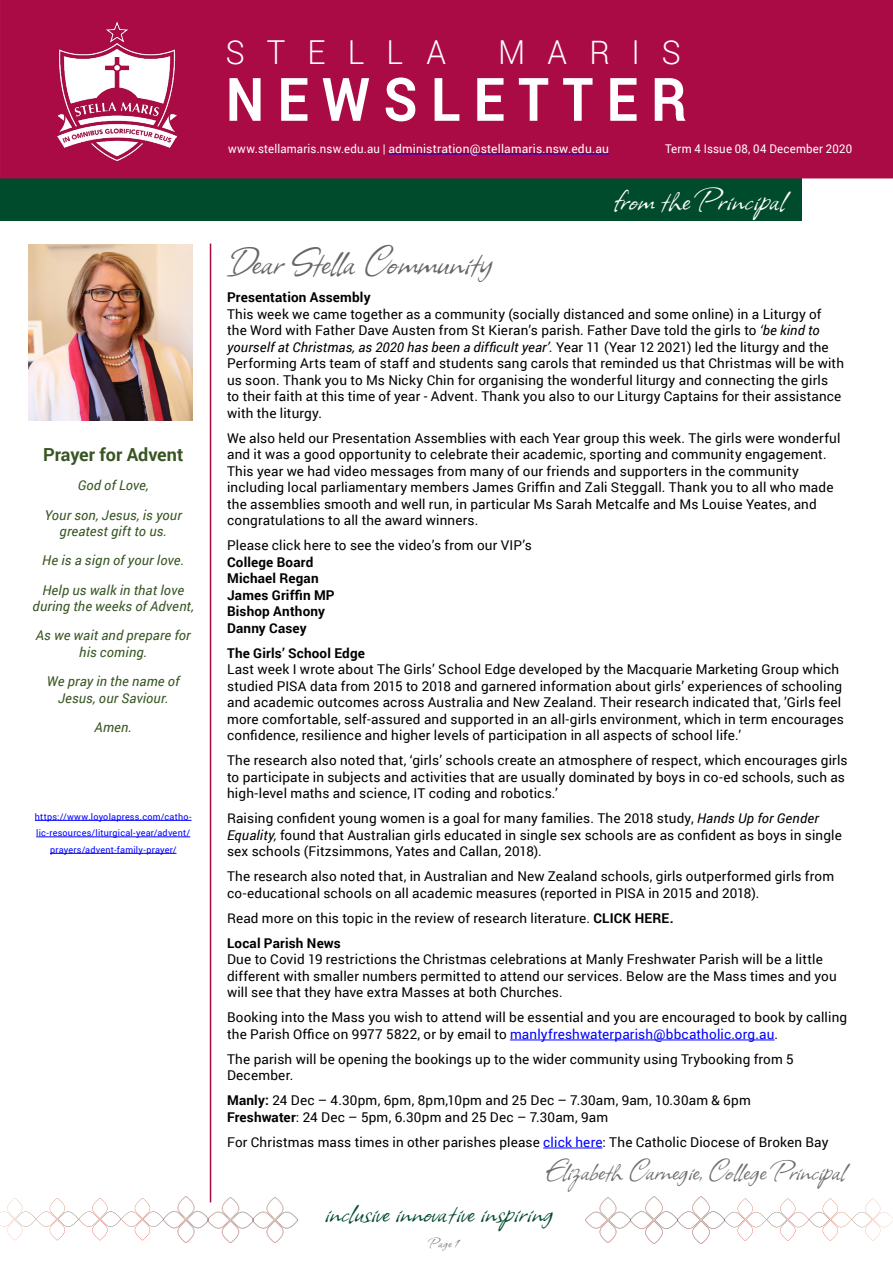
<style>
.page{position:relative;width:893px;height:1263px;background:#fff}
.page>*{position:absolute;margin:0;border:0;box-sizing:border-box;transform-origin:0 0}
.t1{font:700 60px "Roboto";color:#fff;scale:.9 1}
.t2{font:45px "Allison ROB";letter-spacing:-.015em;color:#676767}
.t3{font:37.5px "Allison ROB";color:#fff}
.t4{font:34.5px "Allison ROB";color:#004b2c}
.t5{font:33px "Allison ROB";letter-spacing:-.01em;color:#6d6e71}
.t6{font:300 33px "Roboto";letter-spacing:.71em;color:#fff;scale:.95 1}
.t7{font:700 18px "Roboto";letter-spacing:-.005em;color:#385623}
.t8{font:16.5px "Allison ROB";color:#747779}
.t9{font:13.5px/16.5px "Roboto";letter-spacing:.01em;color:#000}
.t10{font:italic 13.5px/29.2px "Roboto";letter-spacing:.01em;color:#385623;text-align:center}
.t11{font:700 13.5px/16.5px "Roboto";letter-spacing:.01em;color:#000}
.t12{font:12px "Roboto";letter-spacing:.02em;color:#fff;scale:.95 1}
.t13{font:9px/16.5px "Roboto";letter-spacing:.025em;color:#00f;text-align:center}
.s1{font-style:italic}
.s2{font-weight:700}
.s3{color:#00f}
</style>
<div class="page">
<img style="left:585px;top:1196px;width:139px;height:47px">
<svg style="left:0;top:1198px;width:163px;height:42px"></svg>
<svg style="left:724px;top:1198px;width:169px;height:43px"></svg>
<img style="left:163px;top:1197px;width:135px;height:46px">
<hr style="left:510px;top:1039px;width:265px;height:1px;background:#00f">
<hr style="left:543px;top:1147px;width:59px;height:1px;background:#00f">
<hr style="left:210px;top:244px;width:1px;height:958px;background:#ab0b45">
<div style="left:0;top:178px;width:801px;height:43px;background:#004b2c"></div>
<div style="left:0;top:0;width:893px;height:178px;background:#ab0b45"></div>
<hr style="left:388px;top:154px;width:221px;height:1px;background:#00f">
<img style="left:57px;top:21px;width:119px;height:140px">
<hr style="left:35px;top:820px;width:157px;height:1px;background:#00f">
<hr style="left:36px;top:836px;width:154px;height:1px;background:#00f">
<hr style="left:50px;top:853px;width:126px;height:1px;background:#00f">
<img style="left:28px;top:245px;width:165px;height:175px">
<h3 class="t7" style="left:43px;top:442px;width:142px">Prayer for Advent</h3>
<p class="t10" style="left:45px;top:470px;width:139px">God of Love,<br>Your son, Jesus, is your</p>
<p class="t10" style="left:42px;top:516px;width:143px">greatest gift to us.<br>He is a sign of your love.<br>Help us walk in that love</p>
<p class="t10" style="left:33px;top:591px;width:163px;text-align:left">during the weeks of Advent,<br>As we wait and prepare for</p>
<p class="t10" style="left:47px;top:637px;width:134px">his coming.<br>We pray in the name of</p>
<p class="t10" style="left:58px;top:683px;width:112px">Jesus, our Saviour.<br>Amen.</p>
<p class="t13" style="left:35px;top:808px;width:158px">https://www.loyolapress.com/catho&shy;lic-resources/liturgical-year/advent/ prayers/advent-family-prayer/</p>
<h3 class="t6" style="left:226px;top:29px;width:233px">STELLA</h3>
<h3 class="t6" style="left:498px;top:29px;width:194px">MARIS</h3>
<h1 class="t1" style="left:226px;top:57px;width:514px">N E W S L E T T E R</h1>
<p class="t12" style="left:228px;top:140px;width:402px">www.stellamaris.nsw.edu.au | administration@stellamaris.nsw.edu.au</p>
<p class="t12" style="left:665px;top:140px;width:198px">Term 4 Issue 08, 04 December 2020</p>
<h3 class="t3" style="left:614px;top:178px;width:174px">from the Principal</h3>
<h2 class="t2" style="left:227px;top:237px;width:267px">Dear Stella Community</h2>
<p class="t11" style="left:227px;top:289px;width:145px">Presentation Assembly</p>
<p class="t9" style="left:227px;top:305px;width:618px">This week we came together as a community (socially distanced and some online) in a Liturgy of the Word with Father Dave Austen from St Kieran’s parish. Father Dave told the girls to <span class="s1">‘be kind to yourself at Christmas, as 2020 has been a difficult year’.</span> Year 11 (Year 12 2021) led the liturgy and the Performing Arts team of staff and students sang carols that reminded us that Christmas will be with us soon. Thank you to Ms Nicky Chin for organising the wonderful liturgy and connecting the girls<br>to their faith at this time of year - Advent. Thank you also to our Liturgy Captains for their assistance with the liturgy.</p>
<p class="t9" style="left:227px;top:429px;width:615px">We also held our Presentation Assemblies with each Year group this week. The girls were wonderful and it was a good opportunity to celebrate their academic, sporting and community engagement.<br>This year we had video messages from many of our friends and supporters in the community including local parliamentary members James Griffin and Zali Steggall. Thank you to all who made the assemblies smooth and well run, in particular Ms Sarah Metcalfe and Ms Louise Yeates, and congratulations to all the award winners.</p>
<p class="t9" style="left:227px;top:537px;width:306px">Please click here to see the video’s from our VIP’s</p>
<p class="t11" style="left:227px;top:553px;width:109px">College Board<br>Michael Regan<br>James Griffin MP<br>Bishop Anthony<br>Danny Casey</p>
<p class="t11" style="left:227px;top:644px;width:139px">The Girls’ School Edge</p>
<p class="t9" style="left:227px;top:661px;width:618px">Last week I wrote about The Girls’ School Edge developed by the Macquarie Marketing Group which studied PISA data from 2015 to 2018 and garnered information about girls’ experiences of schooling and academic outcomes across Australia and New Zealand. Their research indicated that, ’Girls feel more comfortable, self-assured and supported in an all-girls environment, which in term encourages confidence, resilience and higher levels of participation in all aspects of school life.’</p>
<p class="t9" style="left:227px;top:752px;width:622px">The research also noted that, ‘girls’ schools create an atmosphere of respect, which encourages girls to participate in subjects and activities that are usually dominated by boys in co-ed schools, such as high-level maths and science, IT coding and robotics.’</p>
<p class="t9" style="left:227px;top:810px;width:616px">Raising confident young women is a goal for many families. The 2018 study, <span class="s1">Hands Up for Gender<br>Equality,</span> found that Australian girls educated in single sex schools are as confident as boys in single sex schools (Fitzsimmons, Yates and Callan, 2018).</p>
<p class="t9" style="left:227px;top:868px;width:608px">The research also noted that, in Australian and New Zealand schools, girls outperformed girls from co-educational schools on all academic measures (reported in PISA in 2015 and 2018).</p>
<p class="t9" style="left:227px;top:905px;width:448px;line-height:25px">Read more on this topic in the review of research literature. <span class="s2">CLICK HERE.<br>Local Parish News</span></p>
<p class="t9" style="left:227px;top:951px;width:611px">Due to Covid 19 restrictions the Christmas celebrations at Manly Freshwater Parish will be a little different with smaller numbers permitted to attend our services. Below are the Mass times and you will see that they have extra Masses at both Churches.</p>
<p class="t9" style="left:227px;top:1009px;width:622px">Booking into the Mass you wish to attend will be essential and you are encouraged to book by calling the Parish Office on 9977 5822, or by email to <span class="s3">manlyfreshwaterparish@bbcatholic.org.au</span>.</p>
<p class="t9" style="left:227px;top:1050px;width:568px">The parish will be opening the bookings up to the wider community using Trybooking from 5<br>December.</p>
<p class="t9" style="left:227px;top:1092px;width:525px"><span class="s2">Manly:</span> 24 Dec – 4.30pm, 6pm, 8pm,10pm and 25 Dec – 7.30am, 9am, 10.30am &amp; 6pm<br><span class="s2">Freshwater</span>: 24 Dec – 5pm, 6.30pm and 25 Dec – 7.30am, 9am</p>
<p class="t9" style="left:227px;top:1133px;width:603px">For Christmas mass times in other parishes please <span class="s3">click here</span>: The Catholic Diocese of Broken Bay</p>
<h3 class="t5" style="left:546px;top:1152px;width:302px">Elizabeth Carnegie, College Principal</h3>
<h3 class="t4" style="left:325px;top:1192px;width:231px">inclusive innovative inspiring</h3>
<p class="t8" style="left:429px;top:1234px;width:34px">Page 1</p>
</div>
